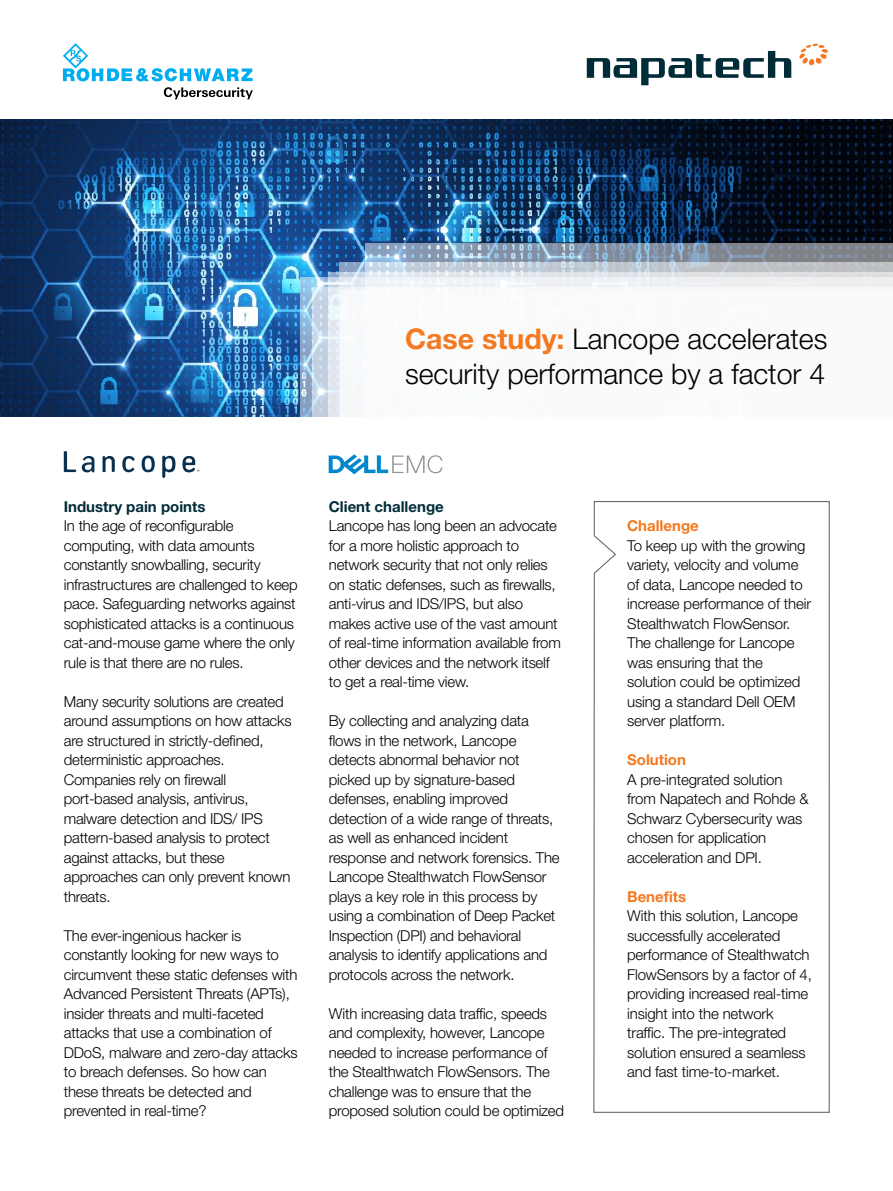
<style>
.page{position:relative;width:893px;height:1191px;background:#fff}
.page>*{position:absolute;margin:0;border:0;box-sizing:border-box;transform-origin:0 0}
.Citat-Rubrik{font:300 28.5px/34.2px "Helvetica Neue LT Std";color:#000}
.t1{font:300 15px/19.5px "Helvetica Neue LT Std";letter-spacing:-.015em;color:#000}
.t2{font:700 15px "Helvetica Neue LT Std";color:#002c38}
.Mellemrubrik{font:700 15px "Helvetica Neue LT Std";color:#f47920}
.s1{font-weight:700;color:#f47920}
</style>
<div class="page">
<img style="left:0;top:119px;width:893px;height:297px">
<svg style="left:300px;top:277px;width:40px;height:140px"></svg>
<svg style="left:593px;top:501px;width:237px;height:612px"></svg>
<svg style="left:313px;top:287px;width:52px;height:130px;fill:#eff7f9"></svg>
<svg style="left:365px;top:243px;width:528px;height:173px"></svg>
<svg style="left:587px;top:58px;width:78px;height:27px"></svg>
<svg style="left:743px;top:51px;width:48px;height:27px"></svg>
<svg style="left:668px;top:54px;width:71px;height:24px"></svg>
<svg style="left:799px;top:44px;width:29px;height:21px"></svg>
<svg style="left:64px;top:451px;width:12px;height:21px"></svg>
<svg style="left:122px;top:456px;width:13px;height:16px"></svg>
<svg style="left:142px;top:455px;width:13px;height:17px"></svg>
<svg style="left:162px;top:455px;width:14px;height:23px"></svg>
<svg style="left:103px;top:456px;width:12px;height:16px"></svg>
<svg style="left:82px;top:456px;width:12px;height:16px"></svg>
<svg style="left:182px;top:455px;width:17px;height:18px"></svg>
<svg style="left:329px;top:454px;width:113px;height:20px"></svg>
<svg style="left:164px;top:87px;width:89px;height:12px"></svg>
<svg style="left:165px;top:68px;width:88px;height:13px"></svg>
<svg style="left:63px;top:43px;width:40px;height:38px"></svg>
<svg style="left:107px;top:68px;width:56px;height:13px"></svg>
<p class="Citat-Rubrik" style="left:405px;top:321px;width:424px"><span class="s1">Case study:</span> Lancope accelerates security performance by a factor 4</p>
<p class="t2" style="left:64px;top:497px;width:143px">Industry pain points</p>
<p class="t1" style="left:64px;top:516px;width:235px">In the age of reconfigurable computing, with data amounts constantly snowballing, security infrastructures are challenged to keep pace. Safeguarding networks against sophisticated attacks is a continuous cat-and-mouse game where the only rule is that there are no rules.</p>
<p class="t1" style="left:64px;top:691px;width:229px">Many security solutions are created around assumptions on how attacks are structured in strictly-defined, deterministic approaches.<br>Companies rely on firewall port-based analysis, antivirus, malware detection and IDS/ IPS pattern-based analysis to protect against attacks, but these approaches can only prevent known threats.</p>
<p class="t1" style="left:64px;top:925px;width:235px">The ever-ingenious hacker is constantly looking for new ways to circumvent these static defenses with<br>Advanced Persistent Threats (APTs), insider threats and multi-faceted attacks that use a combination of<br>DDoS, malware and zero-day attacks to breach defenses. So how can these threats be detected and prevented in real-time?</p>
<p class="t2" style="left:329px;top:497px;width:116px">Client challenge</p>
<p class="t1" style="left:329px;top:516px;width:234px">Lancope has long been an advocate for a more holistic approach to network security that not only relies on static defenses, such as firewalls, anti-virus and IDS/IPS, but also makes active use of the vast amount of real-time information available from other devices and the network itself to get a real-time view.</p>
<p class="t1" style="left:329px;top:711px;width:226px">By collecting and analyzing data flows in the network, Lancope detects abnormal behavior not picked up by signature-based defenses, enabling improved detection of a wide range of threats, as well as enhanced incident</p>
<p class="t1" style="left:329px;top:847px;width:232px">response and network forensics. The Lancope Stealthwatch FlowSensor plays a key role in this process by using a combination of Deep Packet Inspection (DPI) and behavioral analysis to identify applications and protocols across the network.</p>
<p class="t1" style="left:329px;top:1003px;width:237px">With increasing data traffic, speeds and complexity, however, Lancope needed to increase performance of the Stealthwatch FlowSensors. The challenge was to ensure that the proposed solution could be optimized</p>
<p class="Mellemrubrik" style="left:627px;top:516px;width:73px">Challenge</p>
<p class="t1" style="left:627px;top:535px;width:185px">To keep up with the growing variety, velocity and volume of data, Lancope needed to increase performance of their<br>Stealthwatch FlowSensor.<br>The challenge for Lancope was ensuring that the solution could be optimized using a standard Dell OEM server platform.</p>
<p class="Mellemrubrik" style="left:627px;top:750px;width:60px">Solution</p>
<p class="t1" style="left:627px;top:769px;width:183px">A pre-integrated solution from Napatech and Rohde &amp;<br>Schwarz Cybersecurity was chosen for application acceleration and DPI.</p>
<p class="Mellemrubrik" style="left:627px;top:887px;width:61px">Benefits</p>
<p class="t1" style="left:627px;top:906px;width:186px">With this solution, Lancope successfully accelerated performance of Stealthwatch<br>FlowSensors by a factor of 4, providing increased real-time insight into the network traffic. The pre-integrated solution ensured a seamless and fast time-to-market.</p>
</div>
